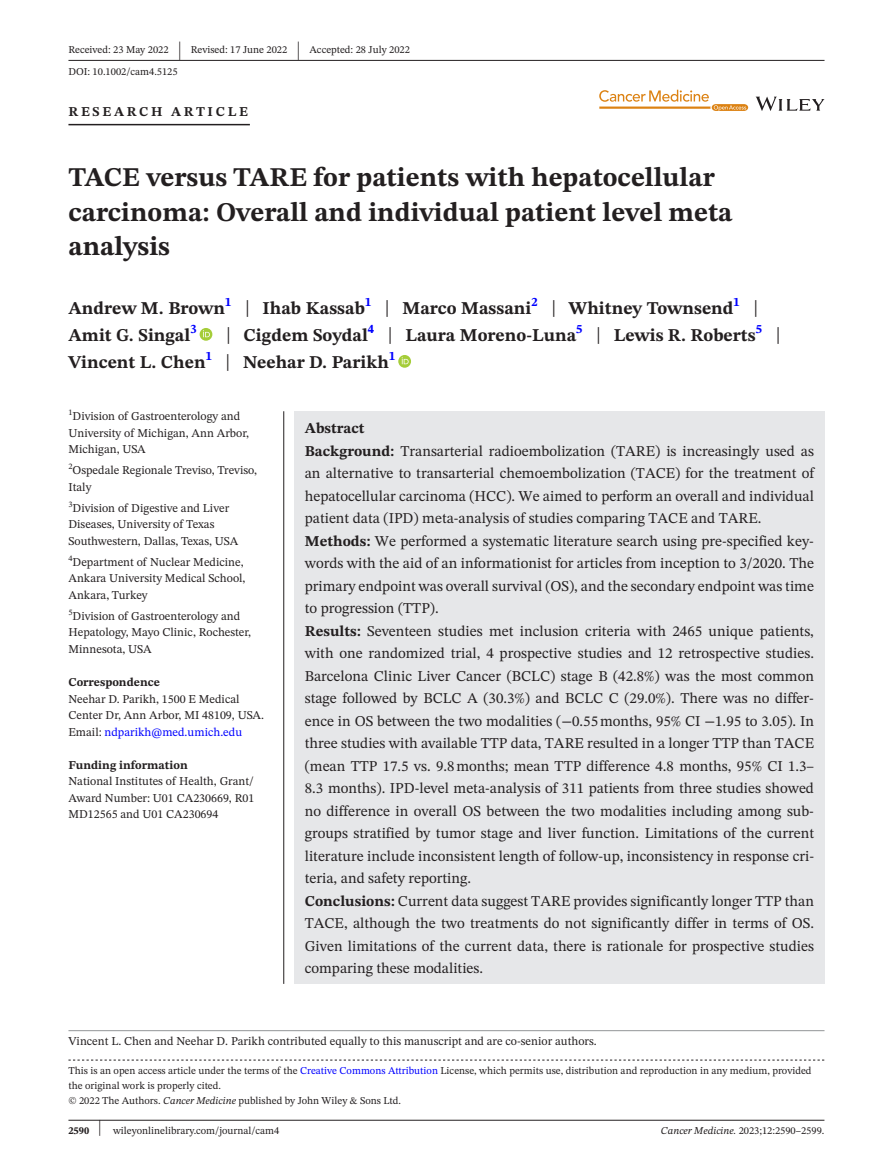
<style>
.page{position:relative;width:893px;height:1174px;background:#fff}
.page>*{position:absolute;margin:0;border:0;box-sizing:border-box;transform-origin:0 0}
.t1{font:700 27px/34.5px "STIX Two Text";color:#231f20}
.t2{font:25.65px "STIX Two Text";color:#231f20;scale:.49 1}
.t3{font:700 18px/27px "STIX Two Text";color:#231f20}
.t4{font:15px/22.5px "STIX Two Text";color:#231f20}
.t5{font:700 13.5px "STIX Two Text";letter-spacing:.2em;color:#231f20}
.t6{font:12px/16.5px "STIX Two Text";color:#231f20}
.t7{font:700 12px "STIX Two Text";color:#231f20}
.t8{font:10.5px/15px "STIX Two Text";color:#231f20}
.s1{font-weight:400;font-size:23.4px}
.s2{color:#00f}
.s3{font-weight:700}
.s4{font-style:italic}
.s5{font-size:22.2px}
</style>
<div class="page">
<hr style="left:68px;top:1119px;width:756px;height:1px;background:#231f20">
<svg style="left:756px;top:97px;width:68px;height:14px"></svg>
<svg style="left:599px;top:90px;width:149px;height:21px"></svg>
<hr style="left:68px;top:60px;width:756px;height:1px;background:#231f20">
<hr style="left:68px;top:124px;width:182px;height:1px;background:#231f20">
<svg style="left:200px;top:328px;width:12px;height:13px"></svg>
<svg style="left:203px;top:330px;width:7px;height:7px"></svg>
<svg style="left:398px;top:355px;width:13px;height:13px"></svg>
<svg style="left:402px;top:357px;width:7px;height:7px"></svg>
<svg style="left:68px;top:1059px;width:756px;height:1px"></svg>
<hr style="left:68px;top:1030px;width:756px;height:1px;background:#939598">
<div style="left:294px;top:411px;width:530px;height:573px;background:#e6e7e9"></div>
<hr style="left:283px;top:411px;width:1px;height:573px;background:#231f20">
<p class="t8" style="left:68px;top:42px;width:102px">Received: 23 May 2022</p>
<h2 class="t2" style="left:178px;top:32px;width:8px">|</h2>
<p class="t8" style="left:191px;top:42px;width:98px">Revised: 17 June 2022</p>
<h2 class="t2" style="left:297px;top:32px;width:8px">|</h2>
<p class="t8" style="left:310px;top:42px;width:102px">Accepted: 28 July 2022</p>
<p class="t8" style="left:68px;top:64px;width:111px">DOI: 10.1002/cam4.5125</p>
<p class="t5" style="left:68px;top:101px;width:181px">RESEARCH ARTICLE</p>
<h1 class="t1" style="left:68px;top:161px;width:666px">TACE versus TARE for patients with hepatocellular carcinoma: Overall and individual patient level meta analysis</h1>
<p class="t3" style="left:68px;top:295px;width:691px">Andrew M. Brown<sup>1</sup> <span class="s1">|</span> Ihab Kassab<sup>1</sup> <span class="s1">|</span> Marco Massani<sup>2</sup> <span class="s1">|</span> Whitney Townsend<sup>1</sup> <span class="s1">|<br></span>Amit G. Singal<sup>3</sup></p>
<p class="t3" style="left:68px;top:322px;width:713px;text-indent:158px"><span class="s1">|</span> Cigdem Soydal<sup>4</sup> <span class="s1">|</span> Laura Moreno-Luna<sup>5</sup> <span class="s1">|</span> Lewis R. Roberts<sup>5</sup> <span class="s1">|<br></span>Vincent L. Chen<sup>1</sup> <span class="s1">|</span> Neehar D. Parikh<sup>1</sup></p>
<p class="t6" style="left:68px;top:408px;width:182px"><sup>1</sup>Division of Gastroenterology and<br>University of Michigan, Ann Arbor,<br>Michigan, USA</p>
<p class="t6" style="left:68px;top:462px;width:190px"><sup>2</sup>Ospedale Regionale Treviso, Treviso,<br>Italy</p>
<p class="t6" style="left:68px;top:499px;width:171px"><sup>3</sup>Division of Digestive and Liver<br>Diseases, University of Texas<br>Southwestern, Dallas, Texas, USA</p>
<p class="t6" style="left:68px;top:553px;width:179px"><sup>4</sup>Department of Nuclear Medicine,<br>Ankara University Medical School,<br>Ankara, Turkey</p>
<p class="t6" style="left:68px;top:607px;width:184px"><sup>5</sup>Division of Gastroenterology and<br>Hepatology, Mayo Clinic, Rochester,<br>Minnesota, USA</p>
<p class="t7" style="left:68px;top:673px;width:93px">Correspondence</p>
<p class="t6" style="left:68px;top:690px;width:197px">Neehar D. Parikh, 1500 E Medical<br>Center Dr, Ann Arbor, MI 48109, USA.<br>Email: <span class="s2">ndparikh@med.umich.edu</span></p>
<p class="t7" style="left:68px;top:756px;width:121px">Funding information</p>
<p class="t6" style="left:68px;top:772px;width:188px;text-align:justify">National Institutes of Health, Grant/ Award Number: U01 CA230669, R01<br>MD12565 and U01 CA230694</p>
<p class="t4" style="left:305px;top:417px;width:511px"><span class="s3">Abstract<br>Background:</span> Transarterial radioembolization (TARE) is increasingly used as an alternative to transarterial chemoembolization (TACE) for the treatment of hepatocellular carcinoma (HCC). We aimed to perform an overall and individual patient data (IPD) meta-analysis of studies comparing TACE and TARE.<br><span class="s3">Methods:</span> We performed a systematic literature search using pre-specified key&shy;words with the aid of an informationist for articles from inception to 3/2020. The primary endpoint was overall survival (OS), and the secondary endpoint was time to progression (TTP).<br><span class="s3">Results:</span> Seventeen studies met inclusion criteria with 2465 unique patients, with one randomized trial, 4 prospective studies and 12 retrospective studies.<br>Barcelona Clinic Liver Cancer (BCLC) stage B (42.8%) was the most common stage followed by BCLC A (30.3%) and BCLC C (29.0%). There was no differ&shy;ence in OS between the two modalities (−0.55months, 95% CI −1.95 to 3.05). In three studies with available TTP data, TARE resulted in a longer TTP than TACE (mean TTP 17.5 vs. 9.8months; mean TTP difference 4.8 months, 95% CI 1.3– 8.3 months). IPD-level meta-analysis of 311 patients from three studies showed no difference in overall OS between the two modalities including among sub&shy;groups stratified by tumor stage and liver function. Limitations of the current literature include inconsistent length of follow-up, inconsistency in response cri&shy;teria, and safety reporting.<br><span class="s3">Conclusions:</span> Current data suggest TARE provides significantly longer TTP than TACE, although the two treatments do not significantly differ in terms of OS.<br>Given limitations of the current data, there is rationale for prospective studies comparing these modalities.</p>
<p class="t6" style="left:68px;top:1032px;width:530px">Vincent L. Chen and Neehar D. Parikh contributed equally to this manuscript and are co-senior authors.</p>
<p class="t8" style="left:68px;top:1063px;width:745px">This is an open access article under the terms of the <span class="s2">Creative Commons Attribution</span> License, which permits use, distribution and reproduction in any medium, provided the original work is properly cited.<br>© 2022 The Authors. <span class="s4">Cancer Medicine</span> published by John Wiley &amp; Sons Ltd.</p>
<p class="t8" style="left:68px;top:1123px;width:212px"><span class="s3">2590</span> <span class="s5">|</span> wileyonlinelibrary.com/journal/cam4</p>
<p class="t8" style="left:661px;top:1123px;width:165px"><span class="s4">Cancer Medicine.</span> 2023;12:2590–2599.</p>
</div>
